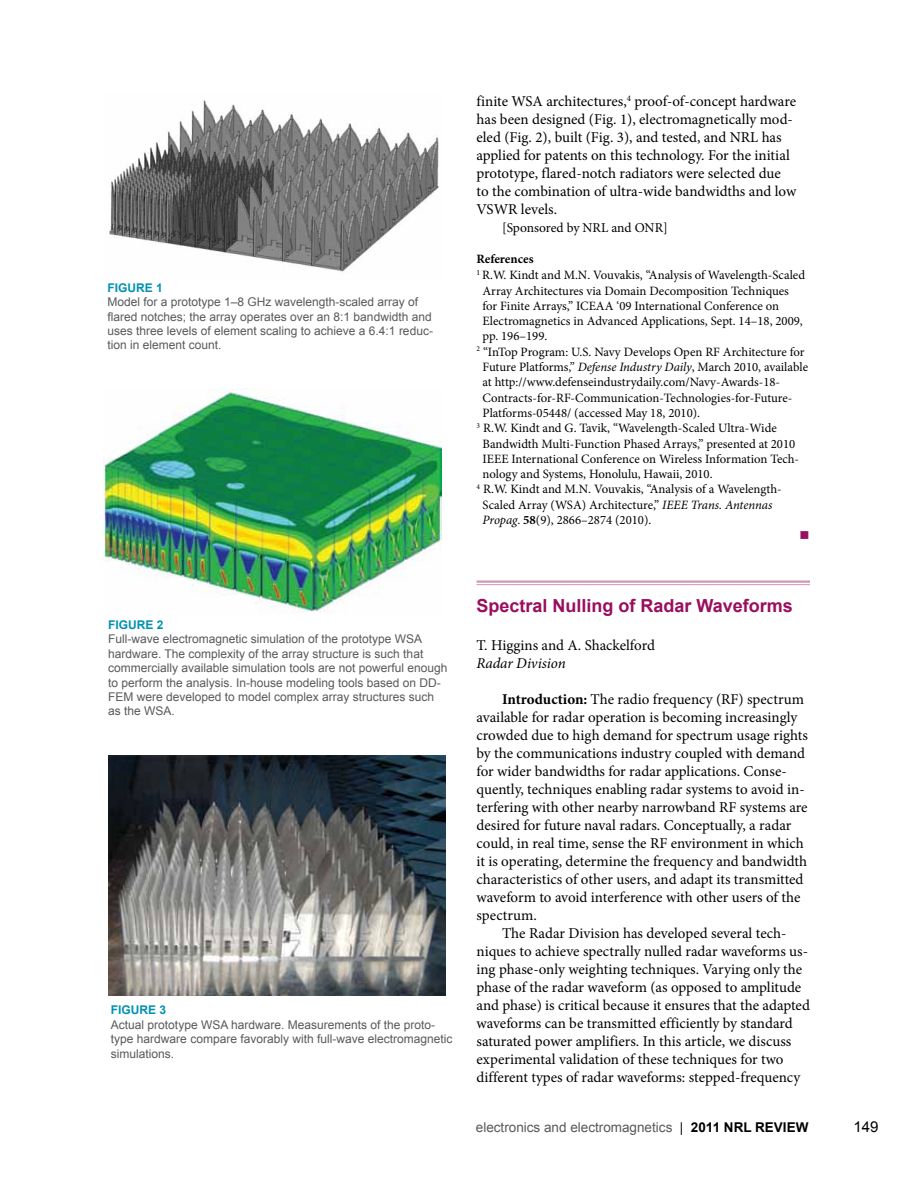
<style>
.page{position:relative;width:918px;height:1188px;background:#fff}
.page>*{position:absolute;margin:0;border:0;box-sizing:border-box;transform-origin:0 0}
.t1{font:700 18px "Arial";color:#990e5e}
.t2{font:15px/18px "Minion Pro";color:#000}
.t3{font:italic 15px "Minion Pro";letter-spacing:-.005em;color:#000}
.t4{font:15px "Arial";color:#000}
.t5{font:13.5px "Arial";color:#58595b}
.t6{font:13.5px "Minion Pro";letter-spacing:-.01em;color:#000}
.t7{font:13.5px "Wingdings";color:#990e5e}
.t8{font:12.75px "Minion Pro";color:#000}
.t9{font:700 12.75px "Minion Pro";letter-spacing:-.005em;color:#000}
.t10{font:12px/14.4px "Arial";color:#58595b}
.t11{font:700 12px "Arial";color:#0091b3}
.s1{font-style:italic}
.s2{font-weight:700}
.s3{color:#000}
.s4{font-weight:700;color:#000}
</style>
<div class="page">
<hr style="left:477px;top:580px;width:333px;height:3px;background:#d197b2">
<hr style="left:477px;top:584px;width:333px;height:1px;background:#d197b2">
<img style="left:109px;top:100px;width:330px;height:173px">
<img style="left:104px;top:388px;width:337px;height:224px">
<img style="left:108px;top:755px;width:338px;height:240px">
<p class="t11" style="left:108px;top:280px;width:57px">FIGURE 1</p>
<p class="t10" style="left:108px;top:295px;width:327px">Model for a prototype 1–8 GHz wavelength-scaled array of flared notches; the array operates over an 8:1 bandwidth and uses three levels of element scaling to achieve a 6.4:1 reduc&shy;tion in element count.</p>
<p class="t11" style="left:108px;top:617px;width:57px">FIGURE 2</p>
<p class="t10" style="left:108px;top:632px;width:341px">Full-wave electromagnetic simulation of the prototype WSA hardware. The complexity of the array structure is such that commercially available simulation tools are not powerful enough to perform the analysis. In-house modeling tools based on DD-FEM were developed to model complex array structures such as the WSA.</p>
<p class="t11" style="left:111px;top:1002px;width:57px">FIGURE 3</p>
<p class="t10" style="left:111px;top:1018px;width:343px">Actual prototype WSA hardware. Measurements of the proto&shy;type hardware compare favorably with full-wave electromagnetic simulations.</p>
<p class="t2" style="left:477px;top:92px;width:321px">finite WSA architectures,<sup>4</sup> proof-of-concept hardware has been designed (Fig. 1), electromagnetically mod&shy;eled (Fig. 2), built (Fig. 3), and tested, and NRL has applied for patents on this technology. For the initial prototype, flared-notch radiators were selected due to the combination of ultra-wide bandwidths and low VSWR levels.</p>
<p class="t6" style="left:502px;top:218px;width:167px">[Sponsored by NRL and ONR]</p>
<p class="t9" style="left:477px;top:250px;width:59px">References</p>
<p class="t8" style="left:477px;top:267px;width:330px"><sup>1</sup> R.W. Kindt and M.N. Vouvakis, “Analysis of Wavelength-Scaled</p>
<p class="t8" style="left:483px;top:282px;width:308px">Array Architectures via Domain Decomposition Techniques</p>
<p class="t8" style="left:483px;top:297px;width:298px">for Finite Arrays,” ICEAA ‘09 International Conference on</p>
<p class="t8" style="left:483px;top:313px;width:322px">Electromagnetics in Advanced Applications, Sept. 14–18, 2009,</p>
<p class="t8" style="left:483px;top:328px;width:66px">pp. 196–199.</p>
<p class="t8" style="left:477px;top:343px;width:330px"><sup>2</sup> “InTop Program: U.S. Navy Develops Open RF Architecture for</p>
<p class="t8" style="left:483px;top:358px;width:327px">Future Platforms,” <span class="s1">Defense Industry Daily</span>, March 2010, available</p>
<p class="t8" style="left:483px;top:374px;width:299px">at http://www.defenseindustrydaily.com/Navy-Awards-18-</p>
<p class="t8" style="left:483px;top:389px;width:311px">Contracts-for-RF-Communication-Technologies-for-Future-</p>
<p class="t8" style="left:483px;top:404px;width:219px">Platforms-05448/ (accessed May 18, 2010).</p>
<p class="t8" style="left:477px;top:420px;width:302px"><sup>3</sup> R.W. Kindt and G. Tavik, “Wavelength-Scaled Ultra-Wide</p>
<p class="t8" style="left:483px;top:435px;width:314px">Bandwidth Multi-Function Phased Arrays,” presented at 2010</p>
<p class="t8" style="left:483px;top:450px;width:318px">IEEE International Conference on Wireless Information Tech-</p>
<p class="t8" style="left:483px;top:466px;width:232px">nology and Systems, Honolulu, Hawaii, 2010.</p>
<p class="t8" style="left:477px;top:481px;width:307px"><sup>4</sup> R.W. Kindt and M.N. Vouvakis, “Analysis of a Wavelength-</p>
<p class="t8" style="left:483px;top:496px;width:291px">Scaled Array (WSA) Architecture,” <span class="s1">IEEE Trans. Antennas</span></p>
<p class="t8" style="left:483px;top:511px;width:170px"><span class="s1">Propag</span>. <span class="s2">58</span>(9), 2866–2874 (2010).</p>
<p class="t7" style="left:799px;top:528px;width:12px">■</p>
<p class="t1" style="left:477px;top:594px;width:318px">Spectral Nulling of Radar Waveforms</p>
<p class="t2" style="left:477px;top:637px;width:180px">T. Higgins and A. Shackelford</p>
<p class="t3" style="left:477px;top:653px;width:91px">Radar Division</p>
<p class="t2" style="left:477px;top:691px;width:333px;text-indent:26px"><span class="s2">Introduction:</span> The radio frequency (RF) spectrum available for radar operation is becoming increasingly crowded due to high demand for spectrum usage rights by the communications industry coupled with demand for wider bandwidths for radar applications. Conse&shy;quently, techniques enabling radar systems to avoid in&shy;terfering with other nearby narrowband RF systems are desired for future naval radars. Conceptually, a radar could, in real time, sense the RF environment in which it is operating, determine the frequency and bandwidth characteristics of other users, and adapt its transmitted waveform to avoid interference with other users of the spectrum.</p>
<p class="t2" style="left:477px;top:925px;width:335px;text-indent:26px">The Radar Division has developed several tech&shy;niques to achieve spectrally nulled radar waveforms us&shy;ing phase-only weighting techniques. Varying only the phase of the radar waveform (as opposed to amplitude and phase) is critical because it ensures that the adapted waveforms can be transmitted efficiently by standard saturated power amplifiers. In this article, we discuss experimental validation of these techniques for two different types of radar waveforms: stepped-frequency</p>
<p class="t5" style="left:476px;top:1119px;width:334px">electronics and electromagnetics <span class="s3">|</span> <span class="s4">2011 NRL REVIEW</span></p>
<p class="t4" style="left:854px;top:1117px;width:27px">149</p>
</div>
